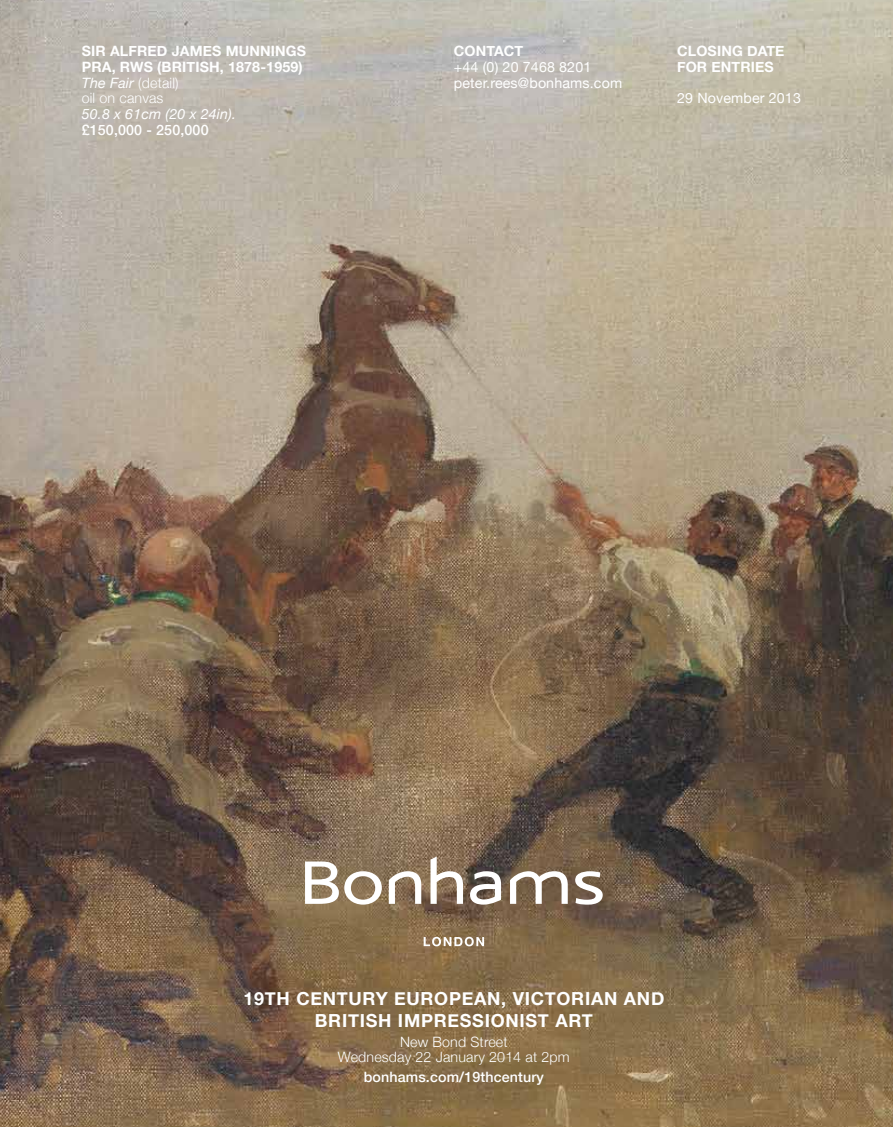
<style>
.page{position:relative;width:893px;height:1127px;background:#fff}
.page>*{position:absolute;margin:0;border:0;box-sizing:border-box;transform-origin:0 0}
.t1{font:700 18px/21.6px "Helvetica Neue";letter-spacing:.04em;color:#fff;text-align:center}
.t2{font:700 14.25px/15.8px "Helvetica Neue";letter-spacing:.01em;color:#fff}
.t3{font:14.25px/15.8px "Helvetica Neue";letter-spacing:.01em;color:#fff}
.t4{font:300 14.25px/15.8px "Helvetica Neue";letter-spacing:.01em;color:#fff;text-align:center}
.t5{font:500 14.25px "Helvetica Neue";letter-spacing:.01em;color:#fff}
.t6{font:italic 14.25px "Helvetica Neue";letter-spacing:.01em;color:#fff}
.s1{font-weight:400;font-style:italic}
.s2{font-weight:300}
</style>
<div class="page">
<img style="left:0;top:0;width:893px;height:1127px">
<svg style="left:389px;top:871px;width:32px;height:33px"></svg>
<svg style="left:430px;top:856px;width:33px;height:48px"></svg>
<svg style="left:510px;top:871px;width:58px;height:33px"></svg>
<svg style="left:305px;top:861px;width:77px;height:43px"></svg>
<svg style="left:470px;top:871px;width:31px;height:33px"></svg>
<svg style="left:575px;top:871px;width:28px;height:33px"></svg>
<svg style="left:424px;top:937px;width:60px;height:9px"></svg>
<svg style="left:0;top:0;width:13px;height:1px"></svg>
<svg style="left:0;top:1126px;width:13px;height:1px"></svg>
<p class="t2" style="left:82px;top:42px;width:226px">SIR ALFRED JAMES MUNNINGS<br>PRA, RWS (BRITISH, 1878-1959)<br><span class="s1">The Fair</span> <span class="s2">(detail)<br>oil on canvas</span></p>
<p class="t6" style="left:82px;top:102px;width:156px">50.8 x 61cm (20 x 24in).</p>
<p class="t5" style="left:82px;top:118px;width:128px">£150,000 - 250,000</p>
<p class="t2" style="left:454px;top:42px;width:71px">CONTACT</p>
<p class="t3" style="left:454px;top:58px;width:170px">+44 (0) 20 7468 8201 peter.rees@bonhams.com</p>
<p class="t2" style="left:677px;top:42px;width:109px">CLOSING DATE<br>FOR ENTRIES</p>
<p class="t3" style="left:677px;top:89px;width:125px">29 November 2013</p>
<p class="t1" style="left:243px;top:987px;width:422px">19TH CENTURY EUROPEAN, VICTORIAN AND<br>BRITISH IMPRESSIONIST ART</p>
<p class="t4" style="left:338px;top:1033px;width:233px">New Bond Street<br>Wednesday 22 January 2014 at 2pm</p>
<p class="t5" style="left:364px;top:1065px;width:182px">bonhams.com/19thcentury</p>
</div>
